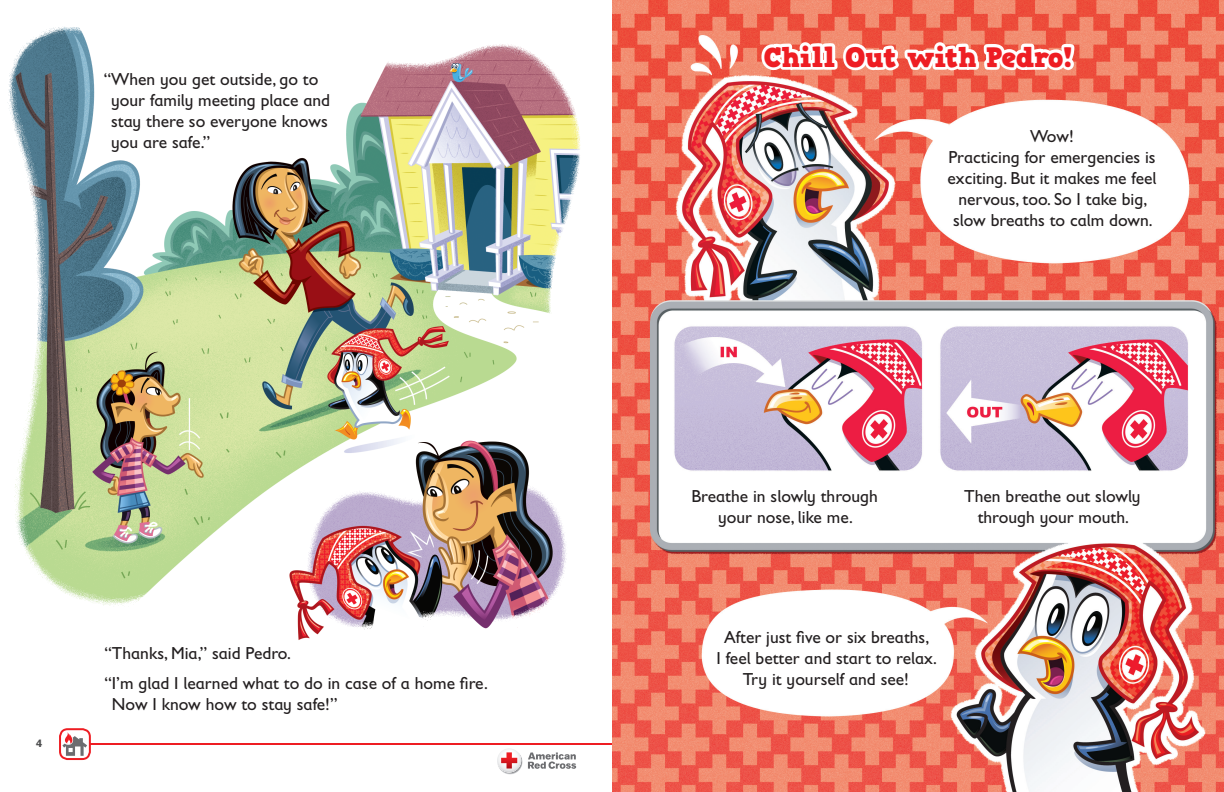
<style>
.page{position:relative;width:1224px;height:792px;background:#fff}
.page>*{position:absolute;margin:0;border:0;box-sizing:border-box;transform-origin:0 0}
.t1{font:28px "HVD Comic Serif Pro";color:#ee1d23}
.text{font:17.5px/21px "Gill Sans Infant Std";color:#231f20;text-align:center}
.t2{font:700 11px "Akzidenz Grotesk BE";color:#4b4c4d}
</style>
<div class="page">
<img style="left:505px;top:760px;width:18px;height:15px">
<svg style="left:521px;top:757px;width:1px;height:16px"></svg>
<img style="left:497px;top:748px;width:24px;height:25px">
<img style="left:501px;top:752px;width:16px;height:17px">
<svg style="left:528px;top:753px;width:48px;height:16px"></svg>
<hr style="left:75px;top:743px;width:537px;height:2px;background:#ee1d23">
<div style="left:60px;top:729px;width:30px;height:30px;background:#fff;border-radius:8px"></div>
<div style="left:59px;top:728px;width:32px;height:32px;border:2px solid #ee1d23;border-radius:8px"></div>
<svg style="left:62px;top:732px;width:25px;height:24px"></svg>
<img style="left:612px;top:0;width:612px;height:792px">
<img style="left:7px;top:27px;width:573px;height:613px">
<svg style="left:758px;top:0;width:319px;height:99px"></svg>
<p class="text" style="left:111px;top:68px;width:221px;text-align:left;text-indent:-7px">“When you get outside, go to your family meeting place and stay there so everyone knows you are safe.”</p>
<p class="t2" style="left:36px;top:737px;width:8px">4</p>
<p class="text" style="left:104px;top:642px;width:188px">“Thanks, Mia,” said Pedro.</p>
<p class="text" style="left:112px;top:672px;width:378px;text-align:left;text-indent:-7px">“I’m glad I learned what to do in case of a home fire.<br>Now I know how to stay safe!”</p>
<p class="t1" style="left:764px;top:35px;width:310px">Chill Out with Pedro!</p>
<p class="text" style="left:948px;top:126px;width:210px">Wow!<br>Practicing for emergencies is exciting. But it makes me feel nervous, too. So I take big, slow breaths to calm down.</p>
<p class="text" style="left:691px;top:486px;width:188px">Breathe in slowly through your nose, like me.</p>
<p class="text" style="left:964px;top:486px;width:178px">Then breathe out slowly through your mouth.</p>
<p class="text" style="left:717px;top:626px;width:222px">After just five or six breaths,<br>I feel better and start to relax.<br>Try it yourself and see!</p>
</div>
